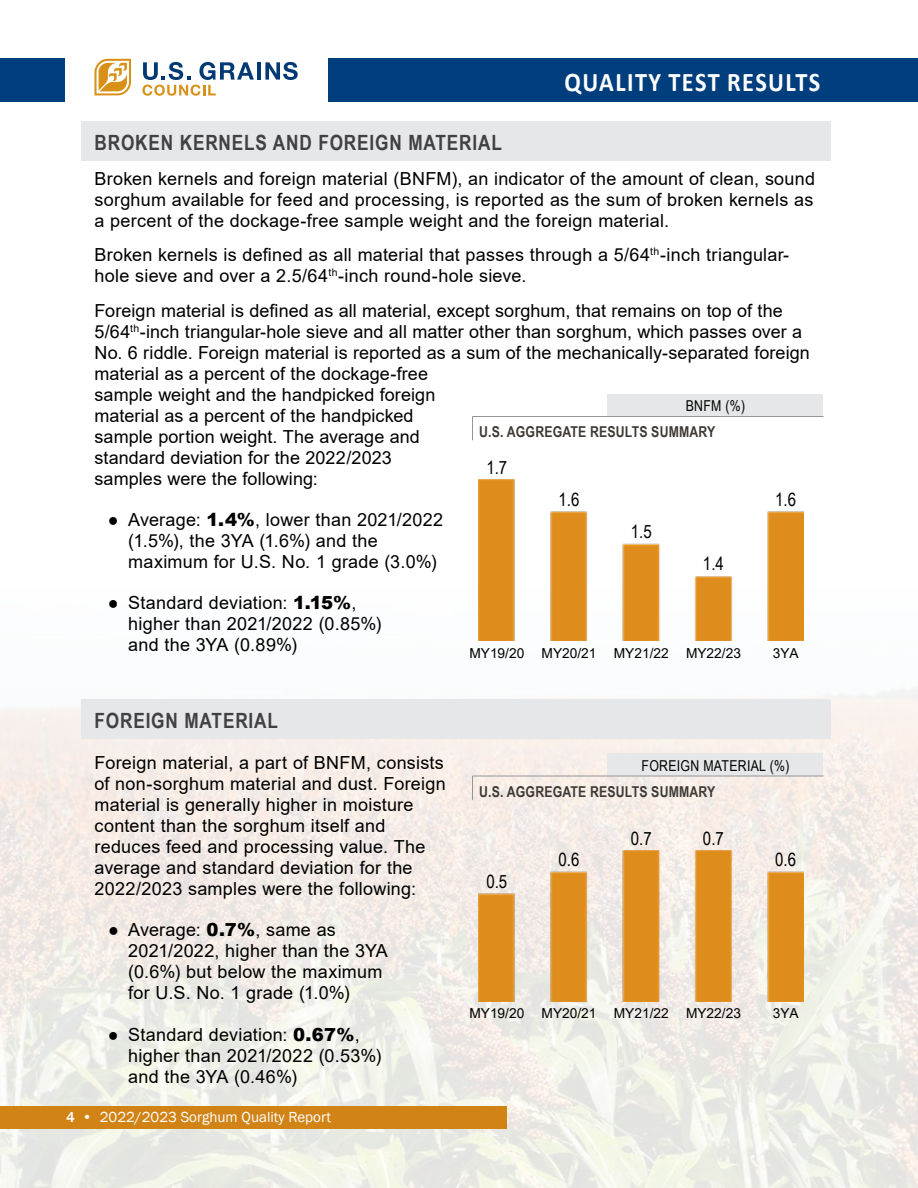
<style>
.page{position:relative;width:918px;height:1188px;background:#fff}
.page>*{position:absolute;margin:0;border:0;box-sizing:border-box;transform-origin:0 0}
.t1{font:700 27px "Calibri";letter-spacing:.06em;color:#fff;scale:.9 1}
.t2{font:700 21px "Arial Narrow";letter-spacing:.04em;color:#414042}
.t3{font:18.3px "Arial Narrow";color:#000}
.t4{font:18px/21px "Arial";letter-spacing:.01em;color:#000}
.t5{font:700 15px "Arial Narrow";letter-spacing:.01em;color:#3e3a35}
.t6{font:15px "Franklin Gothic";color:#fff}
.t7{font:15px "Arial Narrow";letter-spacing:.02em;color:#000}
.t8{font:13.8px "Arial";color:#000}
.s1{font-family:"Georgia"}
.s2{font-weight:900}
.s3{font-weight:500}
</style>
<div class="page">
<img style="left:0;top:586px;width:918px;height:602px">
<div style="left:328px;top:59px;width:590px;height:43px;background:#003e7e"></div>
<svg style="left:94px;top:59px;width:37px;height:36px"></svg>
<hr style="left:257px;top:62px;width:4px;height:18px;background:#003974">
<svg style="left:265px;top:62px;width:33px;height:18px"></svg>
<svg style="left:142px;top:62px;width:112px;height:34px"></svg>
<div style="left:0;top:59px;width:65px;height:43px;background:#003e7e"></div>
<div style="left:0;top:1106px;width:507px;height:23px;background:#d18316"></div>
<div style="left:81px;top:122px;width:749px;height:39px;background:#e6e7e8"></div>
<div style="left:81px;top:699px;width:749px;height:40px;background:#e6e7e8"></div>
<img style="left:479px;top:851px;width:325px;height:150px">
<div style="left:608px;top:753px;width:216px;height:23px;background:#e6e7e8"></div>
<svg style="left:472px;top:777px;width:1px;height:23px"></svg>
<hr style="left:472px;top:776px;width:352px;height:1px;background:#939598">
<img style="left:479px;top:480px;width:325px;height:161px">
<div style="left:608px;top:394px;width:216px;height:23px;background:#e6e7e8"></div>
<svg style="left:472px;top:417px;width:1px;height:23px"></svg>
<hr style="left:472px;top:416px;width:352px;height:1px;background:#939598">
<h1 class="t1" style="left:564px;top:63px;width:286px">QUALITY TEST RESULTS</h1>
<p class="t2" style="left:94px;top:127px;width:409px">BROKEN KERNELS AND FOREIGN MATERIAL</p>
<p class="t4" style="left:94px;top:168px;width:722px;text-align:justify">Broken kernels and foreign material (BNFM), an indicator of the amount of clean, sound sorghum available for feed and processing, is reported as the sum of broken kernels as a percent of the dockage-free sample weight and the foreign material.</p>
<p class="t4" style="left:94px;top:244px;width:696px">Broken kernels is defined as all material that passes through a 5/64<sup>th</sup>-inch triangular&shy;hole sieve and over a 2.5/64<sup>th</sup>-inch round-hole sieve.</p>
<p class="t4" style="left:94px;top:300px;width:717px">Foreign material is defined as all material, except sorghum, that remains on top of the 5/64<sup>th</sup>-inch triangular-hole sieve and all matter other than sorghum, which passes over a No. 6 riddle. Foreign material is reported as a sum of the mechanically-separated foreign material as a percent of the dockage-free<br>sample weight and the handpicked foreign<br>material as a percent of the handpicked<br>sample portion weight. The average and<br>standard deviation for the 2022/2023<br>samples were the following:</p>
<p class="t4" style="left:128px;top:509px;width:317px;text-indent:-20px"><span class="s1">●</span> Average: <span class="s2">1.4%</span>, lower than 2021/2022 (1.5%), the 3YA (1.6%) and the maximum for U.S. No. 1 grade (3.0%)</p>
<p class="t4" style="left:128px;top:592px;width:255px;text-indent:-20px"><span class="s1">●</span> Standard deviation: <span class="s2">1.15%</span>, higher than 2021/2022 (0.85%) and the 3YA (0.89%)</p>
<p class="t7" style="left:686px;top:395px;width:61px">BNFM (%)</p>
<p class="t5" style="left:479px;top:420px;width:238px">U.S. AGGREGATE RESULTS SUMMARY</p>
<p class="t3" style="left:486px;top:454px;width:22px">1.7</p>
<p class="t3" style="left:559px;top:486px;width:22px">1.6</p>
<p class="t3" style="left:775px;top:486px;width:22px">1.6</p>
<p class="t3" style="left:631px;top:518px;width:22px">1.5</p>
<p class="t3" style="left:703px;top:550px;width:22px">1.4</p>
<p class="t8" style="left:469px;top:643px;width:56px">MY19/20</p>
<p class="t8" style="left:542px;top:643px;width:56px">MY20/21</p>
<p class="t8" style="left:614px;top:643px;width:56px">MY21/22</p>
<p class="t8" style="left:686px;top:643px;width:57px">MY22/23</p>
<p class="t8" style="left:773px;top:643px;width:27px">3YA</p>
<p class="t2" style="left:94px;top:704px;width:185px">FOREIGN MATERIAL</p>
<p class="t4" style="left:94px;top:752px;width:353px">Foreign material, a part of BNFM, consists of non-sorghum material and dust. Foreign material is generally higher in moisture content than the sorghum itself and reduces feed and processing value. The average and standard deviation for the 2022/2023 samples were the following:</p>
<p class="t4" style="left:128px;top:919px;width:261px;text-indent:-20px"><span class="s1">●</span> Average: <span class="s2">0.7%</span>, same as<br>2021/2022, higher than the 3YA (0.6%) but below the maximum for U.S. No. 1 grade (1.0%)</p>
<p class="t4" style="left:128px;top:1024px;width:255px;text-indent:-20px"><span class="s1">●</span> Standard deviation: <span class="s2">0.67%</span>, higher than 2021/2022 (0.53%) and the 3YA (0.46%)</p>
<p class="t6" style="left:66px;top:1107px;width:267px"><span class="s3">4</span> • 2022/2023 Sorghum Quality Report</p>
<p class="t7" style="left:642px;top:755px;width:149px">FOREIGN MATERIAL (%)</p>
<p class="t5" style="left:479px;top:780px;width:238px">U.S. AGGREGATE RESULTS SUMMARY</p>
<p class="t3" style="left:486px;top:868px;width:22px">0.5</p>
<p class="t3" style="left:559px;top:846px;width:22px">0.6</p>
<p class="t3" style="left:631px;top:825px;width:22px">0.7</p>
<p class="t3" style="left:703px;top:825px;width:22px">0.7</p>
<p class="t3" style="left:775px;top:846px;width:22px">0.6</p>
<p class="t8" style="left:469px;top:1004px;width:56px">MY19/20</p>
<p class="t8" style="left:542px;top:1004px;width:56px">MY20/21</p>
<p class="t8" style="left:614px;top:1004px;width:56px">MY21/22</p>
<p class="t8" style="left:686px;top:1004px;width:57px">MY22/23</p>
<p class="t8" style="left:773px;top:1004px;width:27px">3YA</p>
</div>
